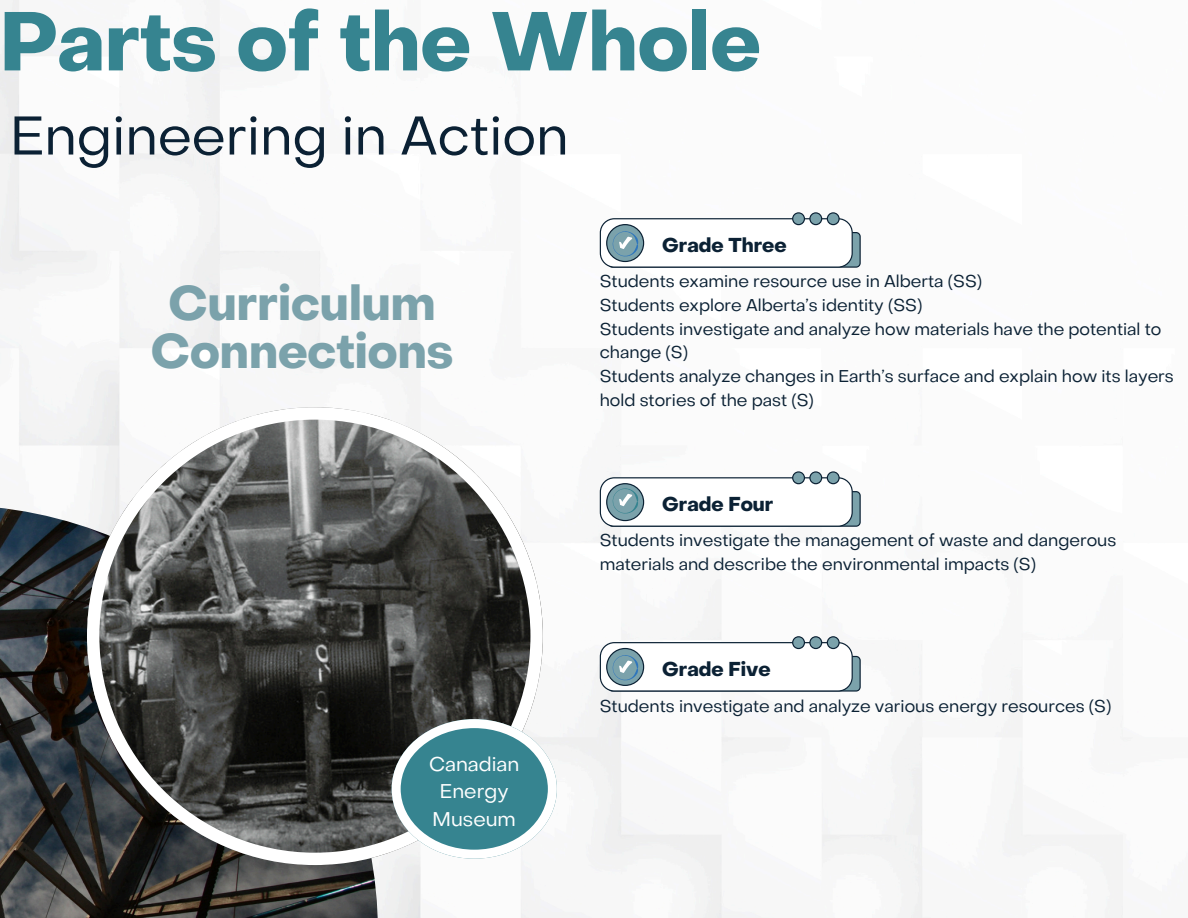
<style>
.page{position:relative;width:1188px;height:918px;background:#fff}
.page>*{position:absolute;margin:0;border:0;box-sizing:border-box;transform-origin:0 0}
.t1{font:700 81.9px "Object Sans";color:#368490}
.t2{font:54px "Object Sans";color:#0b2134}
.t3{font:700 48px/48.3px "Object Sans";color:#7ba2ab;text-align:center}
.t4{font:700 19.8px "Object Sans";color:#0b2134}
.t5{font:19.8px/27.5px "Object Sans";color:#fff;text-align:center}
.t6{font:16.95px/23.7px "Object Sans";color:#0b2134}
</style>
<div class="page">
<img style="left:0;top:0;width:1133px;height:918px">
<img style="left:0;top:505px;width:378px;height:413px">
<svg style="left:87px;top:407px;width:456px;height:458px"></svg>
<svg style="left:392px;top:719px;width:165px;height:140px"></svg>
<svg style="left:600px;top:212px;width:261px;height:55px"></svg>
<svg style="left:600px;top:471px;width:261px;height:55px"></svg>
<svg style="left:600px;top:636px;width:261px;height:55px"></svg>
<h5 class="t1" style="left:0;top:9px;width:762px">Parts of the Whole</h5>
<p class="t2" style="left:10px;top:115px;width:560px">Engineering in Action</p>
<p class="t3" style="left:151px;top:283px;width:304px">Curriculum<br>Connections</p>
<p class="t5" style="left:429px;top:752px;width:92px">Canadian<br>Energy<br>Museum</p>
<p class="t4" style="left:662px;top:237px;width:126px">Grade Three</p>
<p class="t6" style="left:600px;top:271px;width:384px">Students examine resource use in Alberta (SS)</p>
<h4 class="t6" style="left:600px;top:295px;width:324px">Students explore Alberta’s identity (SS)</h4>
<p class="t6" style="left:600px;top:319px;width:563px">Students investigate and analyze how materials have the potential to change (S)</p>
<p class="t6" style="left:600px;top:366px;width:576px">Students analyze changes in Earth’s surface and explain how its layers hold stories of the past (S)</p>
<p class="t4" style="left:662px;top:496px;width:113px">Grade Four</p>
<p class="t6" style="left:600px;top:530px;width:518px">Students investigate the management of waste and dangerous materials and describe the environmental impacts (S)</p>
<p class="t4" style="left:662px;top:661px;width:110px">Grade Five</p>
<h3 class="t6" style="left:600px;top:696px;width:513px">Students investigate and analyze various energy resources (S)</h3>
</div>
